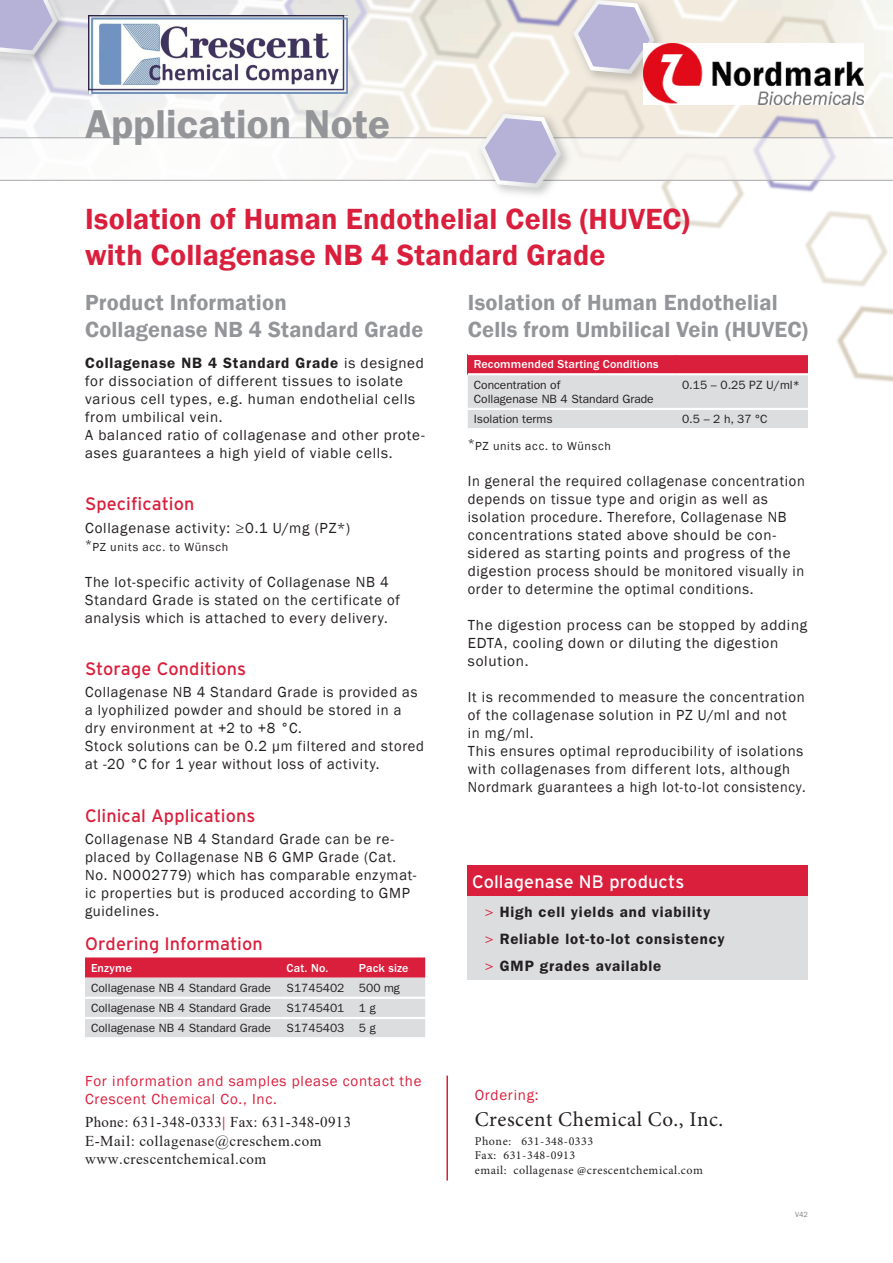
<style>
.page{position:relative;width:893px;height:1263px;background:#fff}
.page>*{position:absolute;margin:0;border:0;box-sizing:border-box;transform-origin:0 0}
.t1{font:40.5px "Franklin Gothic LT Pro Dm";letter-spacing:.005em;color:#939598}
.t2{font:600 30px/36px "Franklin Gothic";letter-spacing:.01em;color:#da1f3d}
.t3{font:600 22.5px/27px "Franklin Gothic";letter-spacing:.01em;color:#939598}
.t4{font:21px "Minion Pro";letter-spacing:.025em;color:#231f20}
.t5{font:18px "Interstate";letter-spacing:.005em;color:#da1f3d}
.t6{font:18px "Interstate";letter-spacing:.005em;color:#fff}
.t7{font:15px/18px "Franklin Gothic";letter-spacing:.05em;color:#231f20}
.t8{font:15px/18px "Franklin Gothic";letter-spacing:.05em;color:#231f20;scale:.96 1}
.t9{font:15px/27px "Franklin Gothic LT Pro Dm";letter-spacing:.055em;color:#231f20}
.t10{font:15px/18.5px "Times New Roman";letter-spacing:.035em;color:#231f20}
.t11{font:15px/18px "Franklin Gothic";letter-spacing:.05em;color:#da1f3d}
.t12{font:12px/14.4px "Franklin Gothic LT Pro";color:#231f20}
.t13{font:12px/14.4px "Minion Pro";letter-spacing:.045em;color:#231f20}
.t14{font:500 12px "Franklin Gothic LT Pro";letter-spacing:.01em;color:#fff}
.t15{font:12px "Franklin Gothic";letter-spacing:.06em;color:#231f20}
.t16{font:7.5px "Franklin Gothic LT Pro";color:#808285}
.s1{font-family:"Franklin Gothic"}
.s2{font-family:"Franklin Gothic LT Pro"}
.s3{font-weight:700;color:#da1f3d}
.s4{font-family:"Franklin Gothic LT Pro";color:#da1f3d}
</style>
<div class="page">
<img style="left:555px;top:80px;width:51px;height:57px">
<img style="left:670px;top:0;width:35px;height:9px">
<img style="left:705px;top:0;width:188px;height:43px">
<img style="left:606px;top:9px;width:190px;height:128px">
<img style="left:803px;top:18px;width:90px;height:119px">
<img style="left:805px;top:245px;width:83px;height:8px">
<img style="left:808px;top:253px;width:85px;height:129px">
<img style="left:170px;top:0;width:122px;height:137px">
<img style="left:356px;top:101px;width:115px;height:36px">
<img style="left:365px;top:0;width:190px;height:112px">
<img style="left:608px;top:99px;width:91px;height:128px">
<img style="left:0;top:0;width:170px;height:137px">
<img style="left:447px;top:0;width:117px;height:80px">
<img style="left:699px;top:62px;width:190px;height:183px">
<img style="left:230px;top:0;width:190px;height:101px">
<img style="left:564px;top:0;width:106px;height:90px">
<svg style="left:573px;top:0;width:82px;height:74px;background:#cac6da"></svg>
<img style="left:0;top:0;width:73px;height:70px">
<svg style="left:0;top:0;width:58px;height:55px;background:#bfbcd8"></svg>
<div style="left:0;top:138px;width:893px;height:42px;background:#faf9f6"></div>
<hr style="left:0;top:137px;width:893px;height:1px;background:#a8a9ad">
<hr style="left:0;top:180px;width:893px;height:1px;background:#a8a9ad">
<svg style="left:85px;top:957px;width:340px;height:80px;background:#dbabb4"></svg>
<hr style="left:85px;top:997px;width:196px;height:2px;background:#fff">
<hr style="left:281px;top:997px;width:72px;height:2px;background:#fff">
<hr style="left:353px;top:997px;width:72px;height:2px;background:#fff">
<hr style="left:85px;top:1017px;width:196px;height:2px;background:#fff">
<hr style="left:281px;top:1017px;width:72px;height:2px;background:#fff">
<hr style="left:353px;top:1017px;width:72px;height:2px;background:#fff">
<div style="left:468px;top:354px;width:340px;height:20px;background:#da1f3d"></div>
<div style="left:468px;top:375px;width:340px;height:53px;background:#dcdddf"></div>
<hr style="left:468px;top:408px;width:208px;height:2px;background:#fff">
<hr style="left:676px;top:408px;width:132px;height:2px;background:#fff">
<hr style="left:468px;top:353px;width:208px;height:2px;background:#fff">
<hr style="left:676px;top:353px;width:132px;height:2px;background:#fff">
<hr style="left:468px;top:373px;width:208px;height:2px;background:#fff">
<hr style="left:676px;top:373px;width:132px;height:2px;background:#fff">
<div style="left:468px;top:865px;width:340px;height:31px;background:#da1f3d"></div>
<div style="left:468px;top:896px;width:340px;height:84px;background:#dcdddf"></div>
<img style="left:471px;top:105px;width:106px;height:90px">
<svg style="left:480px;top:114px;width:81px;height:74px"></svg>
<hr style="left:446px;top:1075px;width:2px;height:105px;background:#da1f3d">
<img style="left:89px;top:16px;width:258px;height:77px">
<img style="left:644px;top:44px;width:220px;height:60px">
<h1 class="t1" style="left:85px;top:100px;width:306px">Application Note</h1>
<h2 class="t2" style="left:85px;top:201px;width:606px">Isolation of Human Endothelial Cells (HUVEC) with Collagenase NB 4 Standard Grade</h2>
<h3 class="t3" style="left:85px;top:289px;width:340px">Product Information<br>Collagenase NB 4 Standard Grade</h3>
<p class="t9" style="left:85px;top:349px;width:340px">Collagenase NB 4 Standard Grade <span class="s1">is designed</span></p>
<p class="t7" style="left:85px;top:372px;width:341px">for dissociation of different tissues to isolate various cell types, e.g. human endothelial cells from umbilical vein.<br>A balanced ratio of collagenase and other prote&shy;ases guarantees a high yield of viable cells.</p>
<p class="t5" style="left:85px;top:494px;width:111px">Specification</p>
<p class="t7" style="left:85px;top:519px;width:267px">Collagenase activity: <span class="s2">≥</span>0.1 U/mg (PZ*)</p>
<p class="t15" style="left:85px;top:539px;width:145px">*PZ units acc. to Wünsch</p>
<p class="t7" style="left:85px;top:573px;width:316px">The lot-specific activity of Collagenase NB 4<br>Standard Grade is stated on the certificate of analysis which is attached to every delivery.</p>
<p class="t5" style="left:85px;top:658px;width:163px">Storage Conditions</p>
<p class="t7" style="left:85px;top:683px;width:341px">Collagenase NB 4 Standard Grade is provided as a lyophilized powder and should be stored in a dry environment at +2 to +8 °C.<br>Stock solutions can be 0.2 µm filtered and stored at -20 °C for 1 year without loss of activity.</p>
<p class="t5" style="left:85px;top:805px;width:172px">Clinical Applications</p>
<p class="t7" style="left:85px;top:830px;width:333px">Collagenase NB 4 Standard Grade can be re&shy;placed by Collagenase NB 6 GMP Grade (Cat.<br>No. N0002779) which has comparable enzymat&shy;ic properties but is produced according to GMP guidelines.</p>
<p class="t5" style="left:85px;top:934px;width:179px">Ordering Information</p>
<p class="t14" style="left:91px;top:961px;width:42px">Enzyme</p>
<p class="t14" style="left:287px;top:961px;width:43px">Cat. No.</p>
<p class="t14" style="left:359px;top:961px;width:51px">Pack size</p>
<p class="t12" style="left:91px;top:980px;width:181px">Collagenase NB 4 Standard Grade</p>
<p class="t12" style="left:287px;top:980px;width:115px">S1745402 500 mg</p>
<p class="t12" style="left:91px;top:1001px;width:181px">Collagenase NB 4 Standard Grade</p>
<p class="t12" style="left:287px;top:1001px;width:91px">S1745401 1 g</p>
<p class="t12" style="left:91px;top:1021px;width:181px">Collagenase NB 4 Standard Grade</p>
<p class="t12" style="left:287px;top:1021px;width:91px">S1745403 5 g</p>
<p class="t11" style="left:85px;top:1072px;width:338px">For information and samples please contact the<br>Crescent Chemical Co., Inc.</p>
<p class="t10" style="left:85px;top:1113px;width:268px">Phone: 631-348-0333<span class="s3">|</span> Fax: 631-348-0913<br>E-Mail: collagenase@creschem.com www.crescentchemical.com</p>
<h3 class="t3" style="left:468px;top:289px;width:342px">Isolation of Human Endothelial<br>Cells from Umbilical Vein (HUVEC)</h3>
<p class="t14" style="left:474px;top:358px;width:186px">Recommended Starting Conditions</p>
<p class="t12" style="left:474px;top:377px;width:181px">Concentration of<br>Collagenase NB 4 Standard Grade</p>
<p class="t12" style="left:682px;top:377px;width:119px">0.15 – 0.25 PZ U/ml*</p>
<p class="t12" style="left:474px;top:412px;width:80px">Isolation terms</p>
<p class="t12" style="left:682px;top:412px;width:87px">0.5 – 2 h, 37 °C</p>
<p class="t15" style="left:468px;top:439px;width:145px">*PZ units acc. to Wünsch</p>
<p class="t8" style="left:468px;top:473px;width:353px">In general the required collagenase concentration depends on tissue type and origin as well as isolation procedure. Therefore, Collagenase NB concentrations stated above should be con&shy;sidered as starting points and progress of the digestion process should be monitored visually in order to determine the optimal conditions.</p>
<p class="t7" style="left:468px;top:617px;width:341px">The digestion process can be stopped by adding<br>EDTA, cooling down or diluting the digestion solution.</p>
<p class="t7" style="left:468px;top:689px;width:339px">It is recommended to measure the concentration of the collagenase solution in PZ U/ml and not<br>in mg/ml.<br>This ensures optimal reproducibility of isolations with collagenases from different lots, although Nordmark guarantees a high lot-to-lot consistency.</p>
<p class="t6" style="left:472px;top:872px;width:214px">Collagenase NB products</p>
<p class="t9" style="left:485px;top:898px;width:241px"><span class="s4">&gt;</span> High cell yields and viability<br><span class="s4">&gt;</span> Reliable lot-to-lot consistency <span class="s4">&gt;</span> GMP grades available</p>
<p class="t11" style="left:475px;top:1086px;width:65px">Ordering:</p>
<h3 class="t4" style="left:475px;top:1105px;width:250px">Crescent Chemical Co., Inc.</h3>
<p class="t13" style="left:475px;top:1134px;width:230px">Phone: 631-348-0333<br>Fax: 631-348-0913<br>email: collagenase @crescentchemical.com</p>
<p class="t16" style="left:795px;top:1210px;width:14px">V42</p>
</div>
